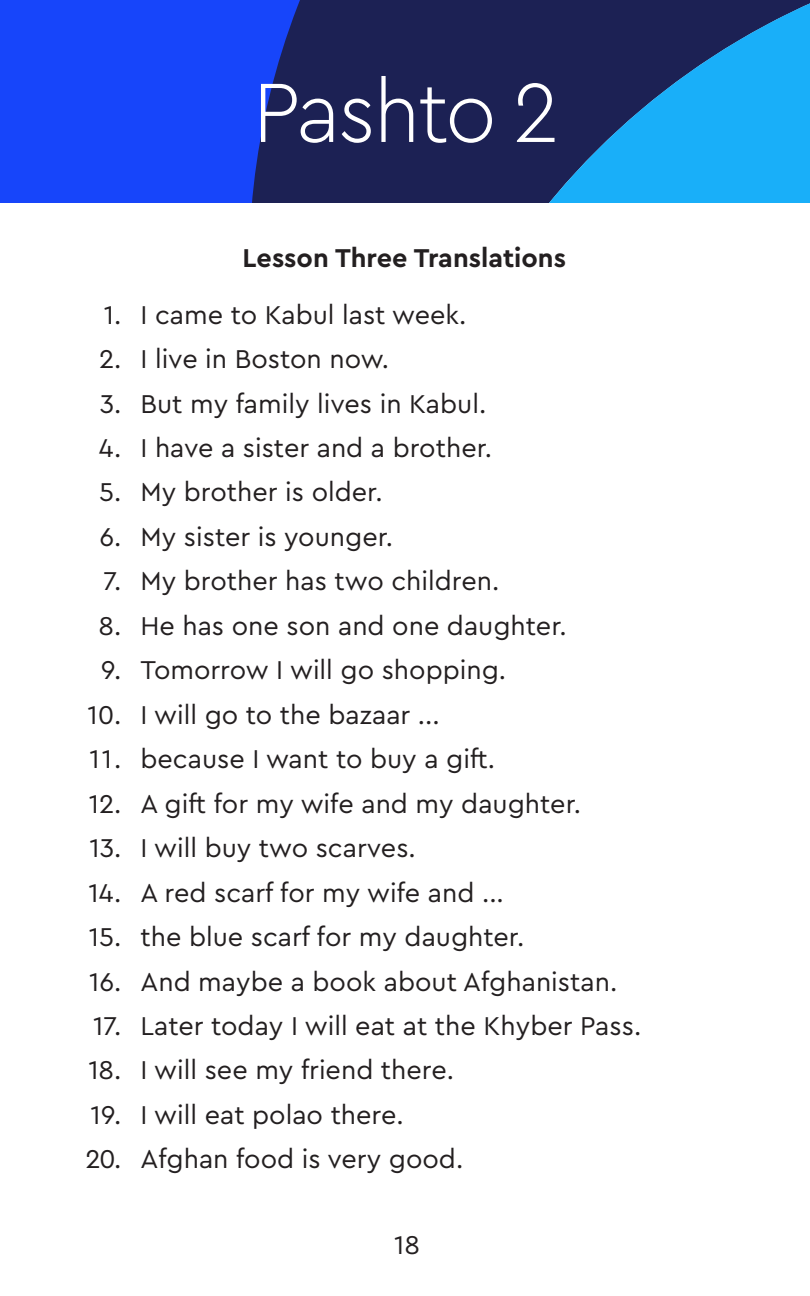
<style>
.page{position:relative;width:810px;height:1296px;background:#fff}
.page>*{position:absolute;margin:0;border:0;box-sizing:border-box;transform-origin:0 0}
.t1{font:300 87.98px "Cera PRO";letter-spacing:-.03em;color:#fff;scale:.96 1}
.t2{font:27px/44.6px "Cera PRO";color:#231f20;text-align:right}
.t3{font:700 27px "Cera PRO";color:#231f20}
</style>
<div class="page">
<div style="left:0;top:0;width:207px;height:202px;background:#1745fa"></div>
<svg style="left:207px;top:0;width:84px;height:202px;background:#183cd3"></svg>
<svg style="left:291px;top:0;width:493px;height:202px;background:#1b447d"></svg>
<div style="left:784px;top:0;width:26px;height:202px;background:#19aff9"></div>
<h1 class="t1" style="left:253px;top:54px;width:321px">Pashto 2</h1>
<p class="t2" style="left:85px;top:291px;width:38px">1.<br>2.<br>3.<br>4.<br>5.<br>6.<br>7.<br>8.<br>9.<br>10.<br>11.<br>12.<br>13.<br>14.<br>15.<br>16.<br>17.<br>18.<br>19.<br>20.</p>
<p class="t3" style="left:243px;top:240px;width:325px">Lesson Three Translations</p>
<p class="t2" style="left:140px;top:291px;width:328px">I came to Kabul last week.</p>
<p class="t2" style="left:140px;top:336px;width:250px">I live in Boston now.</p>
<p class="t2" style="left:140px;top:380px;width:347px">But my family lives in Kabul.</p>
<p class="t2" style="left:140px;top:425px;width:353px">I have a sister and a brother.</p>
<p class="t2" style="left:140px;top:469px;width:244px">My brother is older.</p>
<p class="t2" style="left:140px;top:513px;width:254px">My sister is younger.</p>
<p class="t2" style="left:140px;top:558px;width:360px">My brother has two children.</p>
<p class="t2" style="left:140px;top:602px;width:428px">He has one son and one daughter.</p>
<p class="t2" style="left:140px;top:647px;width:367px">Tomorrow I will go shopping.</p>
<p class="t2" style="left:140px;top:691px;width:301px">I will go to the bazaar ...</p>
<p class="t2" style="left:140px;top:736px;width:356px">because I want to buy a gift.</p>
<p class="t2" style="left:140px;top:780px;width:442px">A gift for my wife and my daughter.</p>
<p class="t2" style="left:140px;top:825px;width:277px">I will buy two scarves.</p>
<p class="t2" style="left:140px;top:869px;width:365px">A red scarf for my wife and ...</p>
<p class="t2" style="left:140px;top:914px;width:385px">the blue scarf for my daughter.</p>
<p class="t2" style="left:140px;top:958px;width:478px">And maybe a book about Afghanistan.</p>
<p class="t2" style="left:140px;top:1002px;width:502px">Later today I will eat at the Khyber Pass.</p>
<p class="t2" style="left:140px;top:1047px;width:315px">I will see my friend there.</p>
<p class="t2" style="left:140px;top:1091px;width:265px">I will eat polao there.</p>
<p class="t2" style="left:140px;top:1136px;width:324px">Afghan food is very good.</p>
<p class="t2" style="left:394px;top:1221px;width:27px">18</p>
</div>
